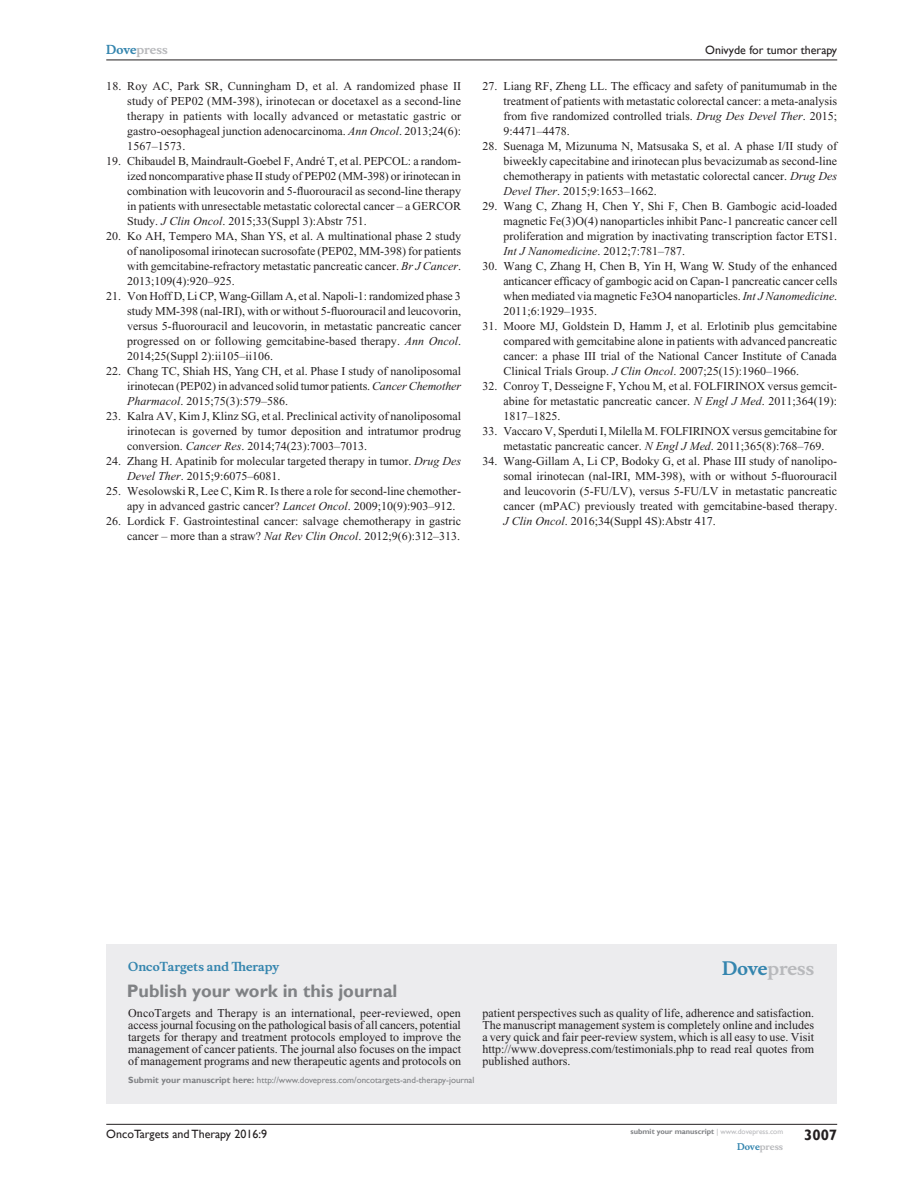
<style>
.page{position:relative;width:918px;height:1188px;background:#fff}
.page>*{position:absolute;margin:0;border:0;box-sizing:border-box;transform-origin:0 0}
.PromBx-H1{font:700 18px "Gill Sans";color:#808285}
.PromBx-Brand{font:700 18px "Musee";color:#b8b9bc}
.t1{font:700 15px "Gill Sans";color:#231f20}
.RefNL2{font:12px/15px "Times New Roman";color:#231f20;text-align:justify}
.PromBx-Tx{font:12px/12px "Times New Roman";color:#231f20;text-align:justify}
.t2{font:12px "Gill Sans";color:#231f20}
.PromBx-JrnlName{font:700 12px "Musee";color:#3485ae}
.t3{font:700 12px "Musee";color:#b8b9bc}
.PromBx-SubmitMssWebA{font:9px "Gill Sans";color:#808285}
.t4{font:700 9px "Musee";color:#b8b9bc}
.t5{font:700 7.5px "Gill Sans";color:#808285}
.s1{color:#3485ae}
.s2{font-style:italic}
.s3{font-weight:700}
.s4{font-weight:400;color:#b8b9bc}
</style>
<div class="page">
<div style="left:106px;top:944px;width:731px;height:159px;background:#ececee"></div>
<hr style="left:106px;top:1124px;width:731px;height:1px;background:#231f20">
<hr style="left:106px;top:60px;width:731px;height:1px;background:#231f20">
<p class="t3" style="left:106px;top:43px;width:63px"><span class="s1">Dove</span>press</p>
<p class="RefNL2" style="left:127px;top:79px;width:336px;text-indent:-21px">18. Roy AC, Park SR, Cunningham D, et al. A randomized phase II study of PEP02 (MM-398), irinotecan or docetaxel as a second-line therapy in patients with locally advanced or metastatic gastric or gastro-oesophageal junction adenocarcinoma. <span class="s2">Ann Oncol</span>. 2013;24(6):<br>1567–1573.</p>
<p class="RefNL2" style="left:127px;top:154px;width:335px;text-indent:-21px">19. Chibaudel B, Maindrault-Goebel F, André T, et al. PEPCOL: a random&shy;ized noncomparative phase II study of PEP02 (MM-398) or irinotecan in combination with leucovorin and 5-fluorouracil as second-line therapy in patients with unresectable metastatic colorectal cancer – a GERCOR Study. <span class="s2">J Clin Oncol</span>. 2015;33(Suppl 3):Abstr 751.</p>
<p class="RefNL2" style="left:127px;top:229px;width:336px;text-indent:-21px">20. Ko AH, Tempero MA, Shan YS, et al. A multinational phase 2 study of nanoliposomal irinotecan sucrosofate (PEP02, MM-398) for patients with gemcitabine-refractory metastatic pancreatic cancer. <span class="s2">Br J Cancer</span>.<br>2013;109(4):920–925.</p>
<p class="RefNL2" style="left:127px;top:289px;width:335px;text-indent:-21px">21. Von Hoff D, Li CP, Wang-Gillam A, et al. Napoli-1: randomized phase 3 study MM-398 (nal-IRI), with or without 5-fluorouracil and leucovorin, versus 5-fluorouracil and leucovorin, in metastatic pancreatic cancer progressed on or following gemcitabine-based therapy. <span class="s2">Ann Oncol</span>.<br>2014;25(Suppl 2):ii105–ii106.</p>
<p class="RefNL2" style="left:127px;top:364px;width:335px;text-indent:-21px">22. Chang TC, Shiah HS, Yang CH, et al. Phase I study of nanoliposomal irinotecan (PEP02) in advanced solid tumor patients. <span class="s2">Cancer Chemother Pharmacol</span>. 2015;75(3):579–586.</p>
<p class="RefNL2" style="left:127px;top:409px;width:335px;text-indent:-21px">23. Kalra AV, Kim J, Klinz SG, et al. Preclinical activity of nanoliposomal irinotecan is governed by tumor deposition and intratumor prodrug conversion. <span class="s2">Cancer Res</span>. 2014;74(23):7003–7013.</p>
<p class="RefNL2" style="left:127px;top:454px;width:335px;text-indent:-21px">24. Zhang H. Apatinib for molecular targeted therapy in tumor. <span class="s2">Drug Des<br>Devel Ther</span>. 2015;9:6075–6081.</p>
<p class="RefNL2" style="left:127px;top:484px;width:335px;text-indent:-21px">25. Wesolowski R, Lee C, Kim R. Is there a role for second-line chemother&shy;apy in advanced gastric cancer? <span class="s2">Lancet Oncol</span>. 2009;10(9):903–912.</p>
<p class="RefNL2" style="left:106px;top:514px;width:356px;text-align:right">26. Lordick F. Gastrointestinal cancer: salvage chemotherapy in gastric cancer – more than a straw? <span class="s2">Nat Rev Clin Oncol</span>. 2012;9(6):312–313.</p>
<p class="t2" style="left:705px;top:43px;width:134px">Onivyde for tumor therapy</p>
<p class="RefNL2" style="left:503px;top:79px;width:335px;text-indent:-21px">27. Liang RF, Zheng LL. The efficacy and safety of panitumumab in the treatment of patients with metastatic colorectal cancer: a meta-analysis from five randomized controlled trials. <span class="s2">Drug Des Devel Ther</span>. 2015; 9:4471–4478.</p>
<p class="RefNL2" style="left:503px;top:139px;width:335px;text-indent:-21px">28. Suenaga M, Mizunuma N, Matsusaka S, et al. A phase I/II study of biweekly capecitabine and irinotecan plus bevacizumab as second-line chemotherapy in patients with metastatic colorectal cancer. <span class="s2">Drug Des Devel Ther</span>. 2015;9:1653–1662.</p>
<p class="RefNL2" style="left:503px;top:199px;width:336px;text-indent:-21px">29. Wang C, Zhang H, Chen Y, Shi F, Chen B. Gambogic acid-loaded magnetic Fe(3)O(4) nanoparticles inhibit Panc-1 pancreatic cancer cell proliferation and migration by inactivating transcription factor ETS1.<br><span class="s2">Int J Nanomedicine</span>. 2012;7:781–787.</p>
<p class="RefNL2" style="left:503px;top:259px;width:336px;text-indent:-21px">30. Wang C, Zhang H, Chen B, Yin H, Wang W. Study of the enhanced anticancer efficacy of gambogic acid on Capan-1 pancreatic cancer cells when mediated via magnetic Fe3O4 nanoparticles. <span class="s2">Int J Nanomedicine</span>.<br>2011;6:1929–1935.</p>
<p class="RefNL2" style="left:503px;top:319px;width:335px;text-indent:-21px">31. Moore MJ, Goldstein D, Hamm J, et al. Erlotinib plus gemcitabine compared with gemcitabine alone in patients with advanced pancreatic cancer: a phase III trial of the National Cancer Institute of Canada Clinical Trials Group. <span class="s2">J Clin Oncol</span>. 2007;25(15):1960–1966.</p>
<p class="RefNL2" style="left:503px;top:379px;width:335px;text-indent:-21px">32. Conroy T, Desseigne F, Ychou M, et al. FOLFIRINOX versus gemcit&shy;abine for metastatic pancreatic cancer. <span class="s2">N Engl J Med</span>. 2011;364(19):<br>1817–1825.</p>
<p class="RefNL2" style="left:503px;top:424px;width:335px;text-indent:-21px">33. Vaccaro V, Sperduti I, Milella M. FOLFIRINOX versus gemcitabine for metastatic pancreatic cancer. <span class="s2">N Engl J Med</span>. 2011;365(8):768–769.</p>
<p class="RefNL2" style="left:503px;top:454px;width:336px;text-indent:-21px">34. Wang-Gillam A, Li CP, Bodoky G, et al. Phase III study of nanolipo&shy;somal irinotecan (nal-IRI, MM-398), with or without 5-fluorouracil and leucovorin (5-FU/LV), versus 5-FU/LV in metastatic pancreatic cancer (mPAC) previously treated with gemcitabine-based therapy.<br><span class="s2">J Clin Oncol</span>. 2016;34(Suppl 4S):Abstr 417.</p>
<p class="PromBx-JrnlName" style="left:128px;top:959px;width:152px">OncoTargets and Therapy</p>
<p class="PromBx-H1" style="left:127px;top:980px;width:272px">Publish your work in this journal</p>
<p class="PromBx-Brand" style="left:722px;top:958px;width:94px"><span class="s1">Dove</span>press</p>
<p class="PromBx-Tx" style="left:128px;top:1007px;width:334px">OncoTargets and Therapy is an international, peer-reviewed, open access journal focusing on the pathological basis of all cancers, potential targets for therapy and treatment protocols employed to improve the management of cancer patients. The journal also focuses on the impact of management programs and new therapeutic agents and protocols on</p>
<p class="PromBx-Tx" style="left:482px;top:1007px;width:333px">patient perspectives such as quality of life, adherence and satisfaction.<br>The manuscript management system is completely online and includes a very quick and fair peer-review system, which is all easy to use. Visit http://www.dovepress.com/testimonials.php to read real quotes from published authors.</p>
<p class="PromBx-SubmitMssWebA" style="left:128px;top:1075px;width:348px"><span class="s3">Submit your manuscript here:</span> http://www.dovepress.com/oncotargets-and-therapy-journal</p>
<p class="t2" style="left:106px;top:1127px;width:162px">OncoTargets and Therapy 2016:9</p>
<p class="t5" style="left:631px;top:1127px;width:154px">submit your manuscript <span class="s4">| www.dovepress.com</span></p>
<p class="t4" style="left:737px;top:1141px;width:48px"><span class="s1">Dove</span>press</p>
<p class="t1" style="left:804px;top:1126px;width:35px">3007</p>
</div>
